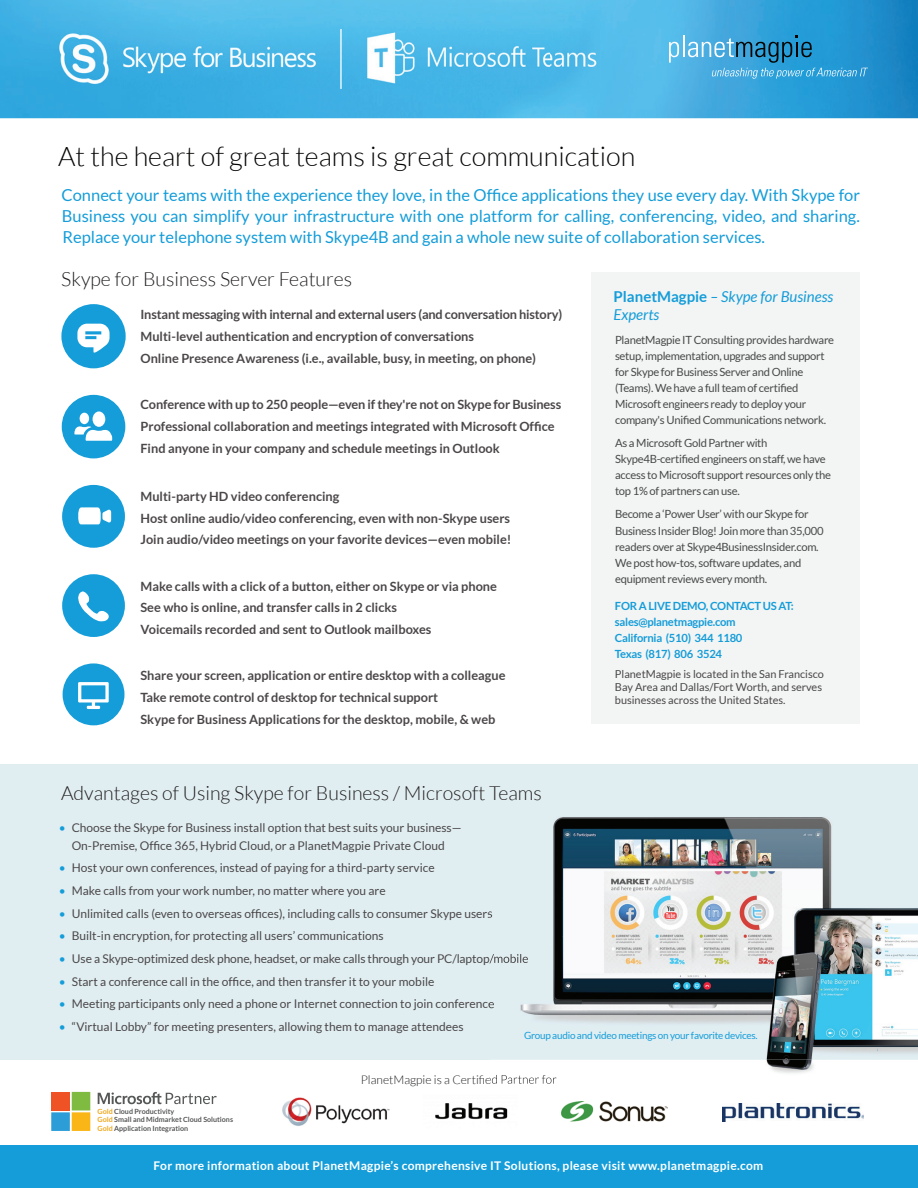
<style>
.page{position:relative;width:918px;height:1188px;background:#fff}
.page>*{position:absolute;margin:0;border:0;box-sizing:border-box;transform-origin:0 0}
.t1{font:300 27px "Lato";color:#040503}
.t2{font:300 19.5px "Lato";color:#211d1e}
.t3{font:16.5px/21px "Lato";color:#149dd9;text-align:justify}
.t4{font:italic 15px/18px "Lato";color:#149dd9}
.t5{font:700 12.75px/21.9px "Lato";color:#4b4748}
.t6{font:12px/17.2px "Lato";color:#4b4748;text-align:center}
.t7{font:700 12px "Lato";letter-spacing:.025em;color:#fff}
.t8{font:300 12px "Lato";color:#211d1e}
.t9{font:11.25px/16px "Lato";letter-spacing:-.025em;color:#474848}
.t10{font:700 11.25px/16px "Lato";letter-spacing:-.025em;color:#149dd9}
.t11{font:10.95px/13.2px "Lato";letter-spacing:-.005em;color:#494849}
.t12{font:9.9px "Lato";letter-spacing:-.025em;color:#149dd9}
.t13{font:700 7.2px/8.4px "Lato";color:#565757}
.s1{font-weight:700;font-style:normal}
.s2{color:#149dd9}
.s3{color:#eea91e}
</style>
<div class="page">
<img style="left:0;top:0;width:918px;height:118px">
<div style="left:0;top:764px;width:918px;height:296px;background:#e0eef2"></div>
<div style="left:591px;top:272px;width:269px;height:452px;background:#f3f4f4"></div>
<img style="left:282px;top:1097px;width:108px;height:29px">
<div style="left:61px;top:304px;width:65px;height:64px;background:#149dd9;border-radius:50%"></div>
<div style="left:62px;top:395px;width:63px;height:63px;background:#149dd9;border-radius:50%"></div>
<div style="left:93px;top:411px;width:12px;height:16px;background:#fff;border-radius:50%"></div>
<div style="left:80px;top:413px;width:9px;height:11px;background:#fff;border-radius:50%"></div>
<svg style="left:74px;top:426px;width:38px;height:15px"></svg>
<div style="left:62px;top:574px;width:63px;height:63px;background:#149dd9;border-radius:50%"></div>
<svg style="left:78px;top:591px;width:31px;height:30px"></svg>
<div style="left:62px;top:485px;width:63px;height:63px;background:#149dd9;border-radius:50%"></div>
<svg style="left:78px;top:507px;width:33px;height:17px"></svg>
<div style="left:63px;top:663px;width:61px;height:62px;background:#149dd9;border-radius:50%"></div>
<svg style="left:78px;top:682px;width:31px;height:27px"></svg>
<img style="left:435px;top:1103px;width:73px;height:17px">
<img style="left:722px;top:1104px;width:141px;height:18px">
<img style="left:561px;top:1101px;width:106px;height:21px">
<svg style="left:77px;top:324px;width:33px;height:29px"></svg>
<div style="left:0;top:1145px;width:918px;height:43px;background:#149dd9"></div>
<img style="left:54px;top:29px;width:547px;height:59px">
<img style="left:492px;top:817px;width:426px;height:262px">
<img style="left:490px;top:1075px;width:66px;height:9px">
<svg style="left:490px;top:911px;width:2px;height:7px"></svg>
<img style="left:490px;top:954px;width:38px;height:11px">
<svg style="left:490px;top:999px;width:4px;height:11px"></svg>
<svg style="left:51px;top:1092px;width:39px;height:39px;background:#ada063"></svg>
<svg style="left:98px;top:1092px;width:119px;height:12px"></svg>
<svg style="left:669px;top:36px;width:199px;height:43px;background:#41a1d2"></svg>
<h1 class="t1" style="left:58px;top:142px;width:579px">At the heart of great teams is great communication</h1>
<p class="t3" style="left:62px;top:184px;width:800px">Connect your teams with the experience they love, in the Office applications they use every day. With Skype for Business you can simplify your infrastructure with one platform for calling, conferencing, video, and sharing.<br>Replace your telephone system with Skype4B and gain a whole new suite of collaboration services.</p>
<h2 class="t2" style="left:61px;top:269px;width:293px">Skype for Business Server Features</h2>
<p class="t5" style="left:140px;top:304px;width:423px">Instant messaging with internal and external users (and conversation history)<br>Multi-level authentication and encryption of conversations<br>Online Presence Awareness (i.e., available, busy, in meeting, on phone)</p>
<p class="t5" style="left:140px;top:393px;width:422px">Conference with up to 250 people—even if they're not on Skype for Business<br>Professional collaboration and meetings integrated with Microsoft Office<br>Find anyone in your company and schedule meetings in Outlook</p>
<p class="t5" style="left:140px;top:485px;width:372px">Multi-party HD video conferencing<br>Host online audio/video conferencing, even with non-Skype users<br>Join audio/video meetings on your favorite devices—even mobile!</p>
<p class="t5" style="left:140px;top:575px;width:358px">Make calls with a click of a button, either on Skype or via phone<br>See who is online, and transfer calls in 2 clicks<br>Voicemails recorded and sent to Outlook mailboxes</p>
<p class="t5" style="left:140px;top:665px;width:367px">Share your screen, application or entire desktop with a colleague<br>Take remote control of desktop for technical support<br>Skype for Business Applications for the desktop, mobile, &amp; web</p>
<p class="t4" style="left:614px;top:288px;width:221px"><span class="s1">PlanetMagpie</span> – Skype for Business<br>Experts</p>
<p class="t9" style="left:615px;top:332px;width:221px">PlanetMagpie IT Consulting provides hardware setup, implementation, upgrades and support for Skype for Business Server and Online (Teams). We have a full team of certified Microsoft engineers ready to deploy your company's Unified Communications network.</p>
<p class="t9" style="left:615px;top:435px;width:218px">As a Microsoft Gold Partner with Skype4B-certified engineers on staff, we have access to Microsoft support resources only the top 1% of partners can use.</p>
<p class="t9" style="left:615px;top:506px;width:210px">Become a ‘Power User’ with our Skype for Business Insider Blog! Join more than 35,000 readers over at Skype4BusinessInsider.com.<br>We post how-tos, software updates, and equipment reviews every month.</p>
<p class="t10" style="left:615px;top:597px;width:180px">FOR A LIVE DEMO, CONTACT US AT: sales@planetmagpie.com<br>California (510) 344 1180<br>Texas (817) 806 3524</p>
<p class="t11" style="left:615px;top:667px;width:210px">PlanetMagpie is located in the San Francisco<br>Bay Area and Dallas/Fort Worth, and serves businesses across the United States.</p>
<h2 class="t2" style="left:61px;top:783px;width:482px">Advantages of Using Skype for Business / Microsoft Teams</h2>
<p class="t6" style="left:59px;top:819px;width:404px"><span class="s2">•</span> Choose the Skype for Business install option that best suits your business—<br>On-Premise, Office 365, Hybrid Cloud, or a PlanetMagpie Private Cloud</p>
<p class="t6" style="left:59px;top:859px;width:377px"><span class="s2">•</span> Host your own conferences, instead of paying for a third-party service</p>
<p class="t6" style="left:59px;top:882px;width:329px"><span class="s2">•</span> Make calls from your work number, no matter where you are</p>
<p class="t6" style="left:59px;top:905px;width:435px"><span class="s2">•</span> Unlimited calls (even to overseas offices), including calls to consumer Skype users</p>
<p class="t6" style="left:59px;top:927px;width:327px"><span class="s2">•</span> Built-in encryption, for protecting all users’ communications</p>
<p class="t6" style="left:59px;top:950px;width:471px"><span class="s2">•</span> Use a Skype-optimized desk phone, headset, or make calls through your PC/laptop/mobile</p>
<p class="t6" style="left:59px;top:972px;width:377px"><span class="s2">•</span> Start a conference call in the office, and then transfer it to your mobile</p>
<p class="t6" style="left:59px;top:995px;width:437px"><span class="s2">•</span> Meeting participants only need a phone or Internet connection to join conference</p>
<p class="t6" style="left:59px;top:1018px;width:406px"><span class="s2">•</span> “Virtual Lobby” for meeting presenters, allowing them to manage attendees</p>
<p class="t12" style="left:524px;top:1030px;width:235px">Group audio and video meetings on your favorite devices.</p>
<p class="t13" style="left:98px;top:1107px;width:137px"><span class="s3">Gold</span> Cloud Productivity<br><span class="s3">Gold</span> Small and Midmarket Cloud Solutions<br><span class="s3">Gold</span> Application Integration</p>
<p class="t8" style="left:361px;top:1073px;width:198px">PlanetMagpie is a Certified Partner for</p>
<p class="t7" style="left:154px;top:1159px;width:611px">For more information about PlanetMagpie’s comprehensive IT Solutions, please visit www.planetmagpie.com</p>
</div>
